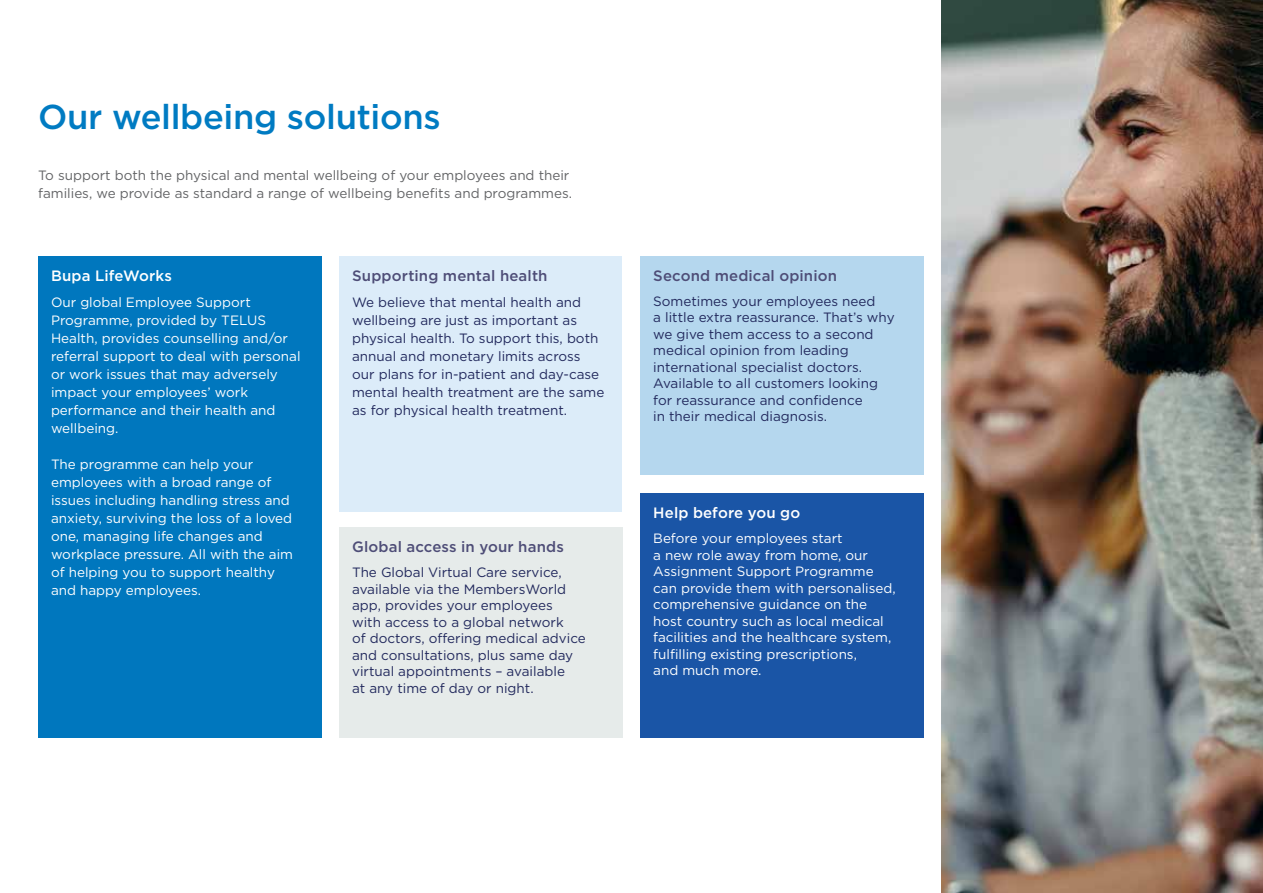
<style>
.page{position:relative;width:1263px;height:893px;background:#fff}
.page>*{position:absolute;margin:0;border:0;box-sizing:border-box;transform-origin:0 0}
.t1{font:500 34.5px "Gotham";letter-spacing:-.01em;color:#007bc2}
.t2{font:500 15px "Gotham";letter-spacing:.01em;color:#4e4d77}
.t3{font:500 15px "Gotham";letter-spacing:.005em;color:#fff}
.t4{font:13.5px/18px "Gotham";color:#fff}
.t5{font:13.5px/16.5px "Gotham";color:#22295d}
.t6{font:13.5px/18px "Gotham";color:#636466}
</style>
<div class="page">
<div style="left:640px;top:256px;width:283px;height:219px;background:#b5d7ee"></div>
<div style="left:38px;top:256px;width:283px;height:482px;background:#0077be"></div>
<div style="left:339px;top:527px;width:283px;height:211px;background:#e6ebea"></div>
<div style="left:640px;top:493px;width:283px;height:245px;background:#1a55a6"></div>
<div style="left:339px;top:256px;width:283px;height:255px;background:#dcecf9"></div>
<img style="left:941px;top:0;width:322px;height:893px">
<h1 class="t1" style="left:38px;top:94px;width:404px">Our wellbeing solutions</h1>
<p class="t6" style="left:38px;top:166px;width:535px">To support both the physical and mental wellbeing of your employees and their families, we provide as standard a range of wellbeing benefits and programmes.</p>
<p class="t3" style="left:51px;top:266px;width:122px">Bupa LifeWorks</p>
<p class="t4" style="left:51px;top:293px;width:251px">Our global Employee Support<br>Programme, provided by TELUS<br>Health, provides counselling and/or referral support to deal with personal or work issues that may adversely impact your employees’ work performance and their health and wellbeing.</p>
<p class="t4" style="left:51px;top:455px;width:243px">The programme can help your employees with a broad range of issues including handling stress and anxiety, surviving the loss of a loved one, managing life changes and workplace pressure. All with the aim of helping you to support healthy and happy employees.</p>
<p class="t2" style="left:352px;top:266px;width:197px">Supporting mental health</p>
<p class="t5" style="left:352px;top:293px;width:254px;line-height:18px">We believe that mental health and wellbeing are just as important as physical health. To support this, both annual and monetary limits across our plans for in-patient and day-case mental health treatment are the same as for physical health treatment.</p>
<p class="t2" style="left:352px;top:537px;width:213px">Global access in your hands</p>
<p class="t5" style="left:352px;top:564px;width:235px">The Global Virtual Care service, available via the MembersWorld app, provides your employees<br>with access to a global network<br>of doctors, offering medical advice and consultations, plus same day virtual appointments – available<br>at any time of day or night.</p>
<p class="t2" style="left:653px;top:266px;width:185px">Second medical opinion</p>
<p class="t5" style="left:653px;top:293px;width:243px">Sometimes your employees need<br>a little extra reassurance. That’s why we give them access to a second medical opinion from leading international specialist doctors.<br>Available to all customers looking for reassurance and confidence<br>in their medical diagnosis.</p>
<p class="t3" style="left:653px;top:503px;width:149px">Help before you go</p>
<p class="t4" style="left:653px;top:530px;width:244px;line-height:16.5px">Before your employees start<br>a new role away from home, our<br>Assignment Support Programme can provide them with personalised, comprehensive guidance on the host country such as local medical facilities and the healthcare system, fulfilling existing prescriptions,<br>and much more.</p>
</div>
